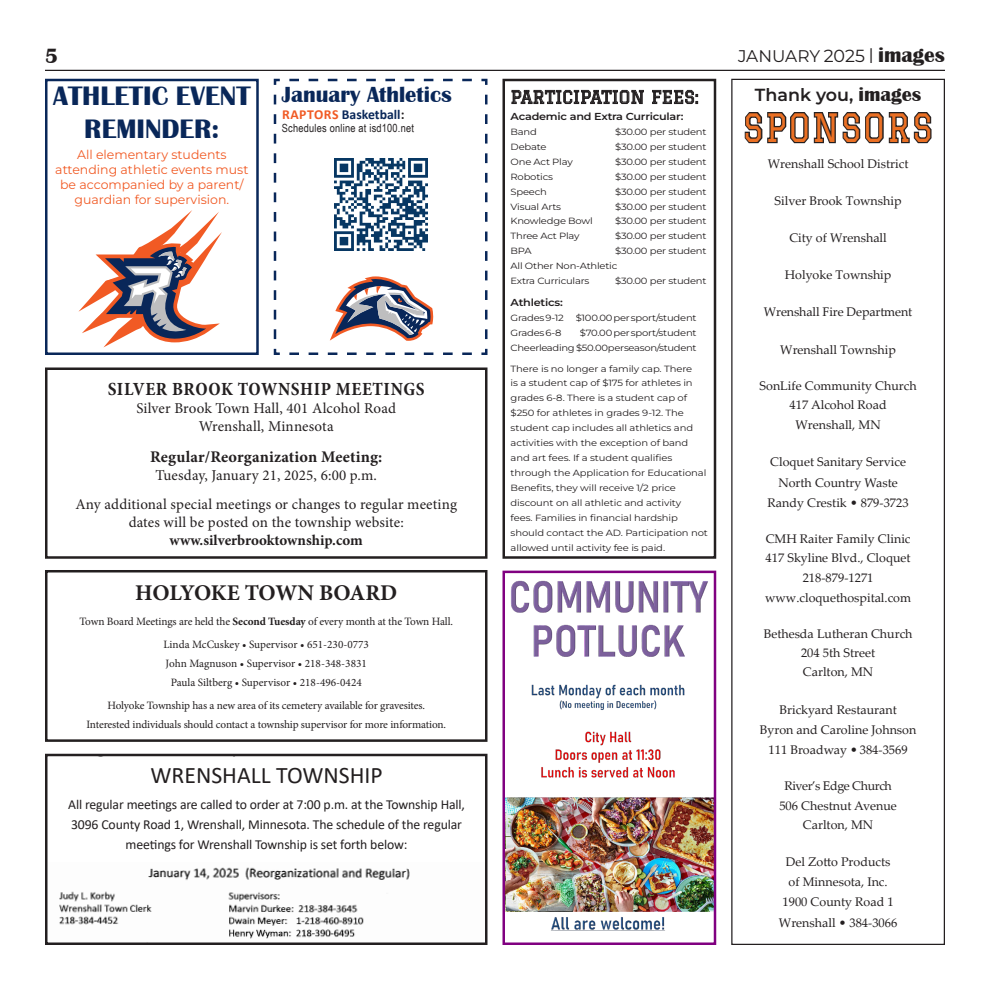
<style>
.page{position:relative;width:990px;height:990px;background:#fff}
.page>*{position:absolute;margin:0;border:0;box-sizing:border-box;transform-origin:0 0}
.t1{font:38.25px "Graduate";letter-spacing:.07em;color:#eb7024;scale:.86 1}
.t2{font:700 27.5px/33px "Britannic";color:#092759;text-align:center}
.t3{font:23.75px "Calibri";color:#231f20}
.t4{font:700 22.5px "Minion Pro";letter-spacing:-.015em;color:#231f20}
.t5{font:700 22.5px "Britannic";color:#092759}
.t6{font:700 21.25px "Britannic";color:#231f20}
.t7{font:700 condensed 18.75px "Minion Pro";letter-spacing:.03em;color:#231f20}
.t8{font:17.5px "Graduate";letter-spacing:.01em;color:#231f20}
.t9{font:600 17.5px "Montserrat";color:#231f20}
.t10{font:16.88px "Montserrat";letter-spacing:-.005em;color:#231f20}
.t11{font:700 16.25px "Minion Pro";letter-spacing:.01em;color:#231f20}
.t12{font:15px/18px "Minion Pro";letter-spacing:.01em;color:#231f20;text-align:center}
.t13{font:700 15px "Minion Pro";letter-spacing:-.005em;color:#231f20}
.t14{font:13.75px/20px "Calibri";letter-spacing:-.01em;color:#231f20;text-align:center}
.t15{font:700 13.75px "Calibri";color:#092759}
.t16{font:12.5px/20.2px "Palatino Linotype";color:#231f20;text-align:center}
.t17{font:12.5px/15px "Montserrat";color:#f15a24;text-align:center}
.t18{font:11.25px/19px "Minion Pro";letter-spacing:-.01em;color:#231f20;text-align:center}
.t19{font:11.25px "Arial Narrow";letter-spacing:.02em;color:#231f20}
.t20{font:600 10.12px "Montserrat";letter-spacing:-.02em;color:#231f20;scale:1.11 1}
.t21{font:9px/14.9px "Montserrat";letter-spacing:-.015em;color:#231f20;scale:1.11 1}
.s1{font-size:17.5px}
.s2{font-family:"Felix Titling";font-size:17.5px}
.s3{font-family:"Britannic";font-weight:700;font-size:21.25px}
.s4{font-family:"Britannic";font-weight:700;font-size:20px}
.s5{color:#f15a24}
.s6{color:#231f20}
.s7{font-weight:700}
</style>
<div class="page">
<hr style="left:45px;top:70px;width:900px;height:1px;background:#231f20">
<svg style="left:744px;top:112px;width:188px;height:32px"></svg>
<div style="left:731px;top:79px;width:214px;height:866px;border:1px solid #231f20"></div>
<div style="left:45px;top:367px;width:443px;height:192px;border:2px solid #231f20"></div>
<div style="left:45px;top:570px;width:443px;height:172px;border:2px solid #231f20"></div>
<img style="left:59px;top:867px;width:351px;height:72px">
<div style="left:45px;top:754px;width:443px;height:191px;border:2px solid #231f20"></div>
<img style="left:505px;top:580px;width:208px;height:351px">
<div style="left:502px;top:571px;width:214px;height:374px;border:2px solid #800080"></div>
<svg style="left:511px;top:90px;width:133px;height:14px"></svg>
<svg style="left:652px;top:90px;width:46px;height:14px"></svg>
<div style="left:502px;top:79px;width:214px;height:480px;border:2px solid #231f20"></div>
<div style="left:45px;top:79px;width:214px;height:276px;border:2px solid #092759"></div>
<svg style="left:273px;top:78px;width:215px;height:277px"></svg>
<svg style="left:330px;top:276px;width:103px;height:65px"></svg>
<img style="left:334px;top:158px;width:93px;height:93px">
<svg style="left:78px;top:210px;width:144px;height:137px"></svg>
<h3 class="t6" style="left:45px;top:44px;width:15px">5</h3>
<h3 class="t10" style="left:738px;top:45px;width:208px">January <span class="s1">2025</span> <span class="s2">|</span> <span class="s3">images</span></h3>
<h3 class="t9" style="left:755px;top:82px;width:168px">Thank you, <span class="s4">images</span></h3>
<h1 class="t1" style="left:744px;top:105px;width:221px">SPONSORS</h1>
<h3 class="t16" style="left:768px;top:153px;width:142px">Wrenshall School District</h3>
<h3 class="t16" style="left:775px;top:190px;width:128px">Silver Brook Township</h3>
<h3 class="t16" style="left:789px;top:227px;width:99px">City of Wrenshall</h3>
<h3 class="t16" style="left:785px;top:264px;width:108px">Holyoke Township</h3>
<h3 class="t16" style="left:764px;top:302px;width:150px">Wrenshall Fire Department</h3>
<h3 class="t16" style="left:780px;top:339px;width:117px">Wrenshall Township</h3>
<h3 class="t16" style="left:760px;top:375px;width:159px;line-height:19.8px">SonLife Community Church<br>417 Alcohol Road<br>Wrenshall, MN</h3>
<h3 class="t16" style="left:768px;top:452px;width:143px">Cloquet Sanitary Service<br>North Country Waste<br>Randy Crestik • 879-3723</h3>
<h3 class="t16" style="left:765px;top:528px;width:148px;line-height:19.6px">CMH Raiter Family Clinic<br>417 Skyline Blvd., Cloquet<br>218-879-1271 www.cloquethospital.com</h3>
<h3 class="t16" style="left:764px;top:624px;width:150px;line-height:19.2px">Bethesda Lutheran Church<br>204 5th Street<br>Carlton, MN</h3>
<h3 class="t16" style="left:760px;top:699px;width:158px">Brickyard Restaurant<br>Byron and Caroline Johnson<br>111 Broadway • 384-3569</h3>
<h3 class="t16" style="left:779px;top:776px;width:119px;line-height:19.2px">River’s Edge Church<br>506 Chestnut Avenue<br>Carlton, MN</h3>
<h3 class="t16" style="left:779px;top:851px;width:120px">Del Zotto Products of Minnesota, Inc.<br>1900 County Road 1<br>Wrenshall • 384-3066</h3>
<h3 class="t5" style="left:282px;top:82px;width:171px">January Athletics</h3>
<h3 class="t15" style="left:282px;top:104px;width:124px"><span class="s5">Raptors</span> Basketball<span class="s6">:</span></h3>
<p class="t19" style="left:282px;top:120px;width:134px">Schedules online at isd100.net</p>
<h2 class="t2" style="left:53px;top:80px;width:199px">Athletic Event<br>Reminder:</h2>
<h3 class="t17" style="left:55px;top:147px;width:195px">All elementary students attending athletic events must be accompanied by a parent/ guardian for supervision.</h3>
<h3 class="t8" style="left:511px;top:87px;width:189px">PARTICIPATION FEES:</h3>
<p class="t20" style="left:511px;top:109px;width:157px">Academic and Extra Curricular:</p>
<p class="t21" style="left:511px;top:124px;width:25px">Band</p>
<p class="t21" style="left:615px;top:124px;width:84px">$30.00 per student</p>
<p class="t21" style="left:511px;top:139px;width:34px">Debate</p>
<p class="t21" style="left:615px;top:139px;width:84px">$30.00 per student</p>
<p class="t21" style="left:511px;top:154px;width:58px">One Act Play</p>
<p class="t21" style="left:615px;top:154px;width:84px">$30.00 per student</p>
<p class="t21" style="left:511px;top:169px;width:40px">Robotics</p>
<p class="t21" style="left:615px;top:169px;width:84px">$30.00 per student</p>
<p class="t21" style="left:511px;top:184px;width:34px">Speech</p>
<p class="t21" style="left:615px;top:184px;width:84px">$30.00 per student</p>
<p class="t21" style="left:511px;top:199px;width:47px">Visual Arts</p>
<p class="t21" style="left:615px;top:199px;width:84px">$30.00 per student</p>
<p class="t21" style="left:511px;top:213px;width:76px">Knowledge Bowl</p>
<p class="t21" style="left:615px;top:213px;width:84px">$30.00 per student</p>
<p class="t21" style="left:511px;top:228px;width:64px">Three Act Play</p>
<p class="t21" style="left:615px;top:228px;width:84px">$30.00 per student</p>
<p class="t21" style="left:511px;top:243px;width:20px">BPA</p>
<p class="t21" style="left:511px;top:243px;width:178px;text-indent:105px">$30.00 per student<br>All Other N on-Athletic<br>Extra Curriculars</p>
<p class="t21" style="left:615px;top:273px;width:84px">$30.00 per student</p>
<p class="t20" style="left:511px;top:295px;width:48px">Athletics:</p>
<p class="t21" style="left:511px;top:310px;width:50px">Grades 9-12</p>
<p class="t21" style="left:576px;top:310px;width:110px">$100.00 per sport/student</p>
<p class="t21" style="left:511px;top:325px;width:47px">Grades 6-8</p>
<p class="t21" style="left:511px;top:325px;width:169px;text-align:right">$70.00 per sport/student<br>Cheerleading $50.00 per season/student</p>
<p class="t21" style="left:511px;top:361px;width:179px">There is no longer a family cap. There<br>is a student cap of $175 for athletes in grades 6-8. There is a student cap of $250 for athletes in grades 9-12. The student cap includes all athletics and activities with the exception of band and art fees. If a student qualifies through the Application for Educational Benefits, they will receive 1/2 price discount on all athletic and activity<br>fees. Families in financial hardship should contact the AD. Participation not allowed until activity fee is paid.</p>
<h3 class="t7" style="left:108px;top:376px;width:318px">SILVER BROOK TOWNSHIP MEETINGS</h3>
<h3 class="t12" style="left:136px;top:399px;width:261px">Silver Brook Town Hall, 401 Alcohol Road<br>Wrenshall, Minnesota</h3>
<h3 class="t11" style="left:150px;top:445px;width:234px">Regular/Reorganization Meeting:</h3>
<h3 class="t12" style="left:75px;top:460px;width:383px;line-height:29.2px">Tuesday, January 21, 2025, 6:00 p.m.<br>Any additional special meetings or changes to regular meeting</h3>
<h3 class="t12" style="left:129px;top:513px;width:277px">dates will be posted on the township website:</h3>
<h3 class="t13" style="left:170px;top:530px;width:195px">www.silverbrooktownship.com</h3>
<h3 class="t4" style="left:135px;top:577px;width:264px">HOLYOKE TOWN BOARD</h3>
<p class="t18" style="left:80px;top:610px;width:375px;line-height:23.1px">Town Board Meetings are held the <span class="s7">Second Tuesday</span> of every month at the Town Hall.<br>Linda McCuskey • Supervisor • 651-230-0773</p>
<p class="t18" style="left:166px;top:654px;width:203px">John Magnuson • Supervisor • 218-348-3831<br>Paula Siltberg • Supervisor • 218-496-0424</p>
<p class="t18" style="left:86px;top:696px;width:361px">Holyoke Township has a new area of its cemetery available for gravesites.<br>Interested individuals should contact a township supervisor for more information.</p>
<h3 class="t3" style="left:150px;top:759px;width:234px">WRENSHALL TOWNSHIP</h3>
<h3 class="t14" style="left:68px;top:794px;width:398px">All regular meetings are called to order at 7:00 p.m. at the Township Hall,<br>3096 County Road 1, Wrenshall, Minnesota. The schedule of the regular meetings for Wrenshall Township is set forth below:</h3>
</div>
